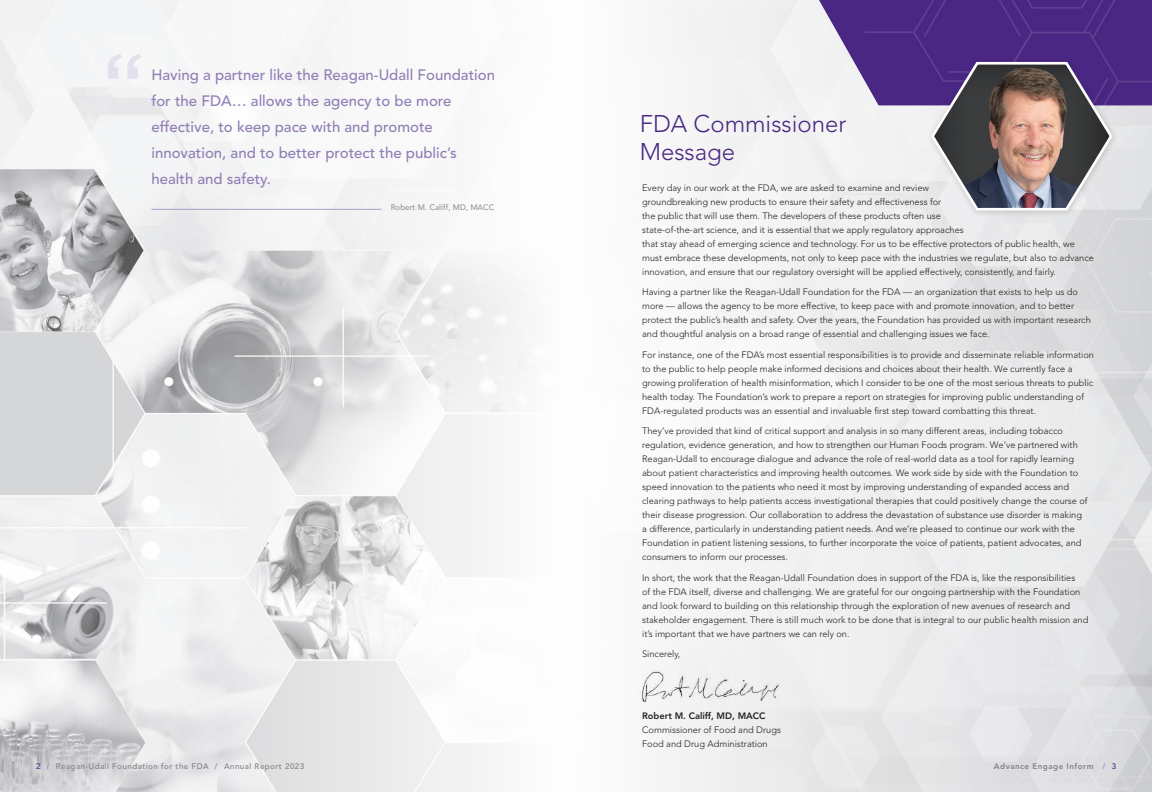
<style>
.page{position:relative;width:1152px;height:792px;background:#fff}
.page>*{position:absolute;margin:0;border:0;box-sizing:border-box;transform-origin:0 0}
.t1{font:300 24px/28.8px "Avenir LT Std";color:#4a2783}
.body{font:500 15px/26px "Avenir LT Std";color:#907eb5}
.body-2{font:300 9.2px/14px "Avenir LT Std";color:#231f20}
.t2{font:500 8px "Avenir LT Std";letter-spacing:.06em;color:#808285}
.body-3{font:500 8px "Avenir LT Std";color:#939598}
.t3{font:800 8px "Avenir LT Std";letter-spacing:.06em;color:#808285}
.s1{font-weight:800}
.s2{color:#4a2783}
.s3{color:#907eb5}
.s4{font-weight:500;color:#907eb5}
.s5{font-weight:500;color:#4a2783}
</style>
<div class="page">
<img style="left:0;top:0;width:554px;height:792px">
<div style="left:926px;top:57px;width:193px;height:161px;background:#e1e1e3"></div>
<svg style="left:819px;top:0;width:333px;height:212px"></svg>
<img style="left:627px;top:668px;width:161px;height:34px">
<svg style="left:108px;top:54px;width:33px;height:25px"></svg>
<hr style="left:151px;top:209px;width:230px;height:1px;background:#ab9ec7">
<p class="body" style="left:151px;top:62px;width:345px">Having a partner like the Reagan-Udall Foundation for the FDA… allows the agency to be more effective, to keep pace with and promote innovation, and to better protect the public’s health and safety.</p>
<p class="body-3" style="left:391px;top:202px;width:105px">Robert M. Califf, MD, MACC</p>
<p class="t1" style="left:640px;top:109px;width:208px">FDA Commissioner<br>Message</p>
<p class="body-2" style="left:642px;top:181px;width:453px">Every day in our work at the FDA, we are asked to examine and review<br>groundbreaking new products to ensure their safety and effectiveness for<br>the public that will use them. The developers of these products often use<br>state-of-the-art science, and it is essential that we apply regulatory approaches<br>that stay ahead of emerging science and technology. For us to be effective protectors of public health, we must embrace these developments, not only to keep pace with the industries we regulate, but also to advance innovation, and ensure that our regulatory oversight will be applied effectively, consistently, and fairly.</p>
<p class="body-2" style="left:642px;top:285px;width:450px">Having a partner like the Reagan-Udall Foundation for the FDA — an organization that exists to help us do more — allows the agency to be more effective, to keep pace with and promote innovation, and to better protect the public’s health and safety. Over the years, the Foundation has provided us with important research and thoughtful analysis on a broad range of essential and challenging issues we face.</p>
<p class="body-2" style="left:642px;top:348px;width:453px">For instance, one of the FDA’s most essential responsibilities is to provide and disseminate reliable information to the public to help people make informed decisions and choices about their health. We currently face a growing proliferation of health misinformation, which I consider to be one of the most serious threats to public health today. The Foundation’s work to prepare a report on strategies for improving public understanding of FDA-regulated products was an essential and invaluable first step toward combatting this threat.</p>
<p class="body-2" style="left:642px;top:424px;width:447px">They’ve provided that kind of critical support and analysis in so many different areas, including tobacco regulation, evidence generation, and how to strengthen our Human Foods program. We’ve partnered with Reagan-Udall to encourage dialogue and advance the role of real-world data as a tool for rapidly learning about patient characteristics and improving health outcomes. We work side by side with the Foundation to speed innovation to the patients who need it most by improving understanding of expanded access and clearing pathways to help patients access investigational therapies that could positively change the course of their disease progression. Our collaboration to address the devastation of substance use disorder is making a difference, particularly in understanding patient needs. And we’re pleased to continue our work with the Foundation in patient listening sessions, to further incorporate the voice of patients, patient advocates, and consumers to inform our processes.</p>
<p class="body-2" style="left:642px;top:571px;width:448px">In short, the work that the Reagan-Udall Foundation does in support of the FDA is, like the responsibilities<br>of the FDA itself, diverse and challenging. We are grateful for our ongoing partnership with the Foundation and look forward to building on this relationship through the exploration of new avenues of research and stakeholder engagement. There is still much work to be done that is integral to our public health mission and it’s important that we have partners we can rely on.</p>
<p class="body-2" style="left:642px;top:647px;width:40px">Sincerely,</p>
<p class="body-2" style="left:642px;top:709px;width:140px"><span class="s1">Robert M. Califf, MD, MACC<br></span>Commissioner of Food and Drugs<br>Food and Drug Administration</p>
<p class="t2" style="left:36px;top:761px;width:270px"><span class="s2">2</span> <span class="s3">/</span> Reagan-Udall Foundation for the FDA <span class="s3">/</span> Annual Report 2023</p>
<p class="t3" style="left:994px;top:761px;width:124px">Advance Engage Inform <span class="s4">/</span> <span class="s5">3</span></p>
</div>
